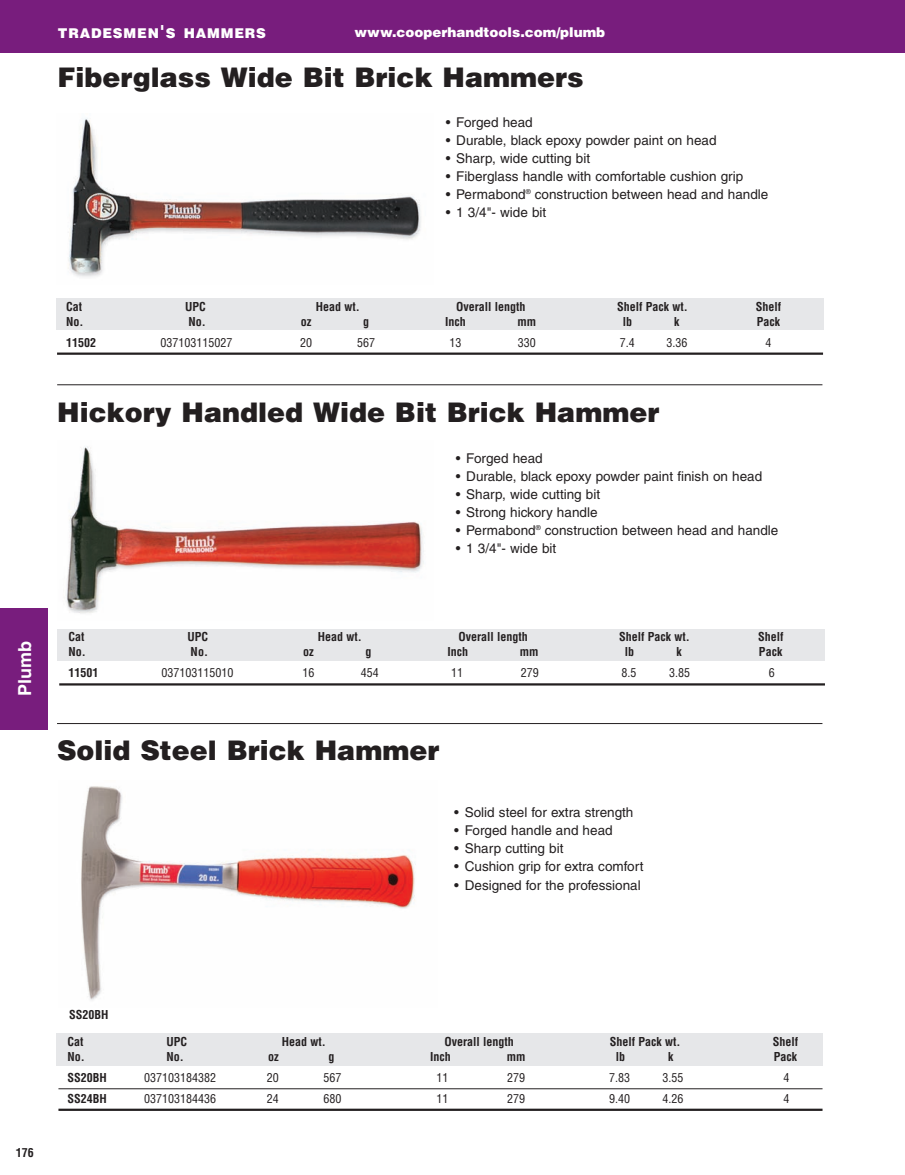
<style>
.page{position:relative;width:905px;height:1175px;background:#fff}
.page>*{position:absolute;margin:0;border:0;box-sizing:border-box;transform-origin:0 0}
.t1{font:900 27px "Helvetica";color:#231f20}
.t2{font:700 18px "Helvetica";color:#fff}
.t3{font:13.5px "Helvetica";color:#231f20}
.t4{font:900 13.5px "Helvetica";color:#fff}
.t5{font:900 13.5px "Helvetica";letter-spacing:.06em;color:#fff}
.t6{font:700 condensed 12px "Helvetica";color:#231f20}
.t7{font:condensed 12px "Helvetica";color:#231f20}
.s1{font-size:18px}
</style>
<div class="page">
<hr style="left:904px;top:0;width:1px;height:53px;background:#781d7d">
<div style="left:0;top:0;width:904px;height:53px;background:#781d7d"></div>
<div style="left:0;top:608px;width:47px;height:121px;background:#781d7d"></div>
<img style="left:68px;top:118px;width:353px;height:159px">
<div style="left:56px;top:298px;width:767px;height:32px;background:#e6e7e9"></div>
<hr style="left:57px;top:352px;width:766px;height:3px;background:#231f20">
<hr style="left:57px;top:384px;width:765px;height:1px;background:#231f20">
<img style="left:66px;top:446px;width:358px;height:168px">
<div style="left:57px;top:629px;width:767px;height:32px;background:#e6e7e9"></div>
<hr style="left:59px;top:683px;width:766px;height:2px;background:#231f20">
<hr style="left:57px;top:723px;width:765px;height:1px;background:#231f20">
<img style="left:81px;top:786px;width:334px;height:214px">
<div style="left:56px;top:1033px;width:767px;height:32px;background:#e6e7e9"></div>
<hr style="left:58px;top:1088px;width:764px;height:1px;background:#231f20">
<hr style="left:58px;top:1108px;width:764px;height:2px;background:#231f20">
<p class="t5" style="left:58px;top:25px;width:210px">TRADESMEN<span class="s1">'</span>S HAMMERS</p>
<p class="t4" style="left:354px;top:25px;width:252px">www.cooperhandtools.com/plumb</p>
<h1 class="t1" style="left:57px;top:62px;width:528px">Fiberglass Wide Bit Brick Hammers</h1>
<p class="t3" style="left:446px;top:117px;width:89px">• Forged head</p>
<p class="t3" style="left:446px;top:135px;width:272px">• Durable, black epoxy powder paint on head</p>
<p class="t3" style="left:446px;top:153px;width:146px">• Sharp, wide cutting bit</p>
<p class="t3" style="left:446px;top:171px;width:299px">• Fiberglass handle with comfortable cushion grip</p>
<p class="t3" style="left:446px;top:189px;width:324px">• Permabond<sup>®</sup> construction between head and handle</p>
<p class="t3" style="left:445px;top:207px;width:102px">• 1 3/4"- wide bit</p>
<p class="t6" style="left:66px;top:299px;width:18px">Cat</p>
<p class="t6" style="left:185px;top:299px;width:22px">UPC</p>
<p class="t6" style="left:316px;top:299px;width:45px">Head wt.</p>
<p class="t6" style="left:456px;top:299px;width:71px">Overall length</p>
<p class="t6" style="left:617px;top:299px;width:72px">Shelf Pack wt.</p>
<p class="t6" style="left:755px;top:299px;width:27px">Shelf</p>
<p class="t6" style="left:66px;top:314px;width:19px">No.</p>
<p class="t6" style="left:188px;top:314px;width:19px">No.</p>
<p class="t6" style="left:301px;top:314px;width:12px">oz</p>
<p class="t6" style="left:363px;top:314px;width:7px">g</p>
<p class="t6" style="left:445px;top:314px;width:22px">Inch</p>
<p class="t6" style="left:517px;top:314px;width:20px">mm</p>
<p class="t6" style="left:622px;top:314px;width:11px">lb</p>
<p class="t6" style="left:674px;top:314px;width:7px">k</p>
<p class="t6" style="left:756px;top:314px;width:25px">Pack</p>
<p class="t6" style="left:66px;top:335px;width:32px">11502</p>
<p class="t7" style="left:161px;top:335px;width:74px">037103115027</p>
<p class="t7" style="left:300px;top:335px;width:13px">20</p>
<p class="t7" style="left:357px;top:335px;width:19px">567</p>
<p class="t7" style="left:449px;top:335px;width:13px">13</p>
<p class="t7" style="left:518px;top:335px;width:19px">330</p>
<p class="t7" style="left:620px;top:335px;width:16px">7.4</p>
<p class="t7" style="left:666px;top:335px;width:22px">3.36</p>
<p class="t7" style="left:765px;top:335px;width:7px">4</p>
<h1 class="t1" style="left:57px;top:396px;width:603px">Hickory Handled Wide Bit Brick Hammer</h1>
<p class="t3" style="left:456px;top:453px;width:89px">• Forged head</p>
<p class="t3" style="left:456px;top:471px;width:308px">• Durable, black epoxy powder paint finish on head</p>
<p class="t3" style="left:456px;top:489px;width:146px">• Sharp, wide cutting bit</p>
<p class="t3" style="left:456px;top:507px;width:143px">• Strong hickory handle</p>
<p class="t3" style="left:456px;top:525px;width:324px">• Permabond<sup>®</sup> construction between head and handle</p>
<p class="t3" style="left:456px;top:543px;width:102px">• 1 3/4"- wide bit</p>
<h2 class="t2" style="left:18px;top:696px;width:56px;rotate:-90deg">Plumb</h2>
<p class="t6" style="left:68px;top:630px;width:18px">Cat</p>
<p class="t6" style="left:187px;top:630px;width:22px">UPC</p>
<p class="t6" style="left:318px;top:630px;width:45px">Head wt.</p>
<p class="t6" style="left:458px;top:630px;width:71px">Overall length</p>
<p class="t6" style="left:619px;top:630px;width:72px">Shelf Pack wt.</p>
<p class="t6" style="left:758px;top:630px;width:27px">Shelf</p>
<p class="t6" style="left:68px;top:645px;width:19px">No.</p>
<p class="t6" style="left:191px;top:645px;width:19px">No.</p>
<p class="t6" style="left:303px;top:645px;width:12px">oz</p>
<p class="t6" style="left:365px;top:645px;width:7px">g</p>
<p class="t6" style="left:447px;top:645px;width:22px">Inch</p>
<p class="t6" style="left:519px;top:645px;width:20px">mm</p>
<p class="t6" style="left:625px;top:645px;width:11px">lb</p>
<p class="t6" style="left:676px;top:645px;width:7px">k</p>
<p class="t6" style="left:759px;top:645px;width:25px">Pack</p>
<p class="t6" style="left:68px;top:666px;width:31px">11501</p>
<p class="t7" style="left:162px;top:666px;width:74px">037103115010</p>
<p class="t7" style="left:302px;top:666px;width:13px">16</p>
<p class="t7" style="left:361px;top:666px;width:19px">454</p>
<p class="t7" style="left:451px;top:666px;width:13px">11</p>
<p class="t7" style="left:520px;top:666px;width:19px">279</p>
<p class="t7" style="left:621px;top:666px;width:16px">8.5</p>
<p class="t7" style="left:669px;top:666px;width:22px">3.85</p>
<p class="t7" style="left:769px;top:666px;width:7px">6</p>
<h1 class="t1" style="left:57px;top:735px;width:384px">Solid Steel Brick Hammer</h1>
<p class="t3" style="left:454px;top:807px;width:181px">• Solid steel for extra strength</p>
<p class="t3" style="left:454px;top:825px;width:160px">• Forged handle and head</p>
<p class="t3" style="left:454px;top:843px;width:111px">• Sharp cutting bit</p>
<p class="t3" style="left:454px;top:861px;width:191px">• Cushion grip for extra comfort</p>
<p class="t3" style="left:454px;top:879px;width:188px">• Designed for the professional</p>
<p class="t6" style="left:16px;top:1146px;width:19px">176</p>
<p class="t6" style="left:69px;top:1008px;width:41px">SS20BH</p>
<p class="t6" style="left:68px;top:1034px;width:18px">Cat</p>
<p class="t6" style="left:166px;top:1034px;width:22px">UPC</p>
<p class="t6" style="left:282px;top:1034px;width:45px">Head wt.</p>
<p class="t6" style="left:444px;top:1034px;width:71px">Overall length</p>
<p class="t6" style="left:610px;top:1034px;width:72px">Shelf Pack wt.</p>
<p class="t6" style="left:772px;top:1034px;width:27px">Shelf</p>
<p class="t6" style="left:68px;top:1049px;width:19px">No.</p>
<p class="t6" style="left:166px;top:1049px;width:19px">No.</p>
<p class="t6" style="left:268px;top:1049px;width:12px">oz</p>
<p class="t6" style="left:328px;top:1049px;width:7px">g</p>
<p class="t6" style="left:430px;top:1049px;width:22px">Inch</p>
<p class="t6" style="left:507px;top:1049px;width:20px">mm</p>
<p class="t6" style="left:616px;top:1049px;width:11px">lb</p>
<p class="t6" style="left:668px;top:1049px;width:7px">k</p>
<p class="t6" style="left:773px;top:1049px;width:25px">Pack</p>
<p class="t6" style="left:68px;top:1070px;width:41px">SS20BH</p>
<p class="t7" style="left:144px;top:1070px;width:74px">037103184382</p>
<p class="t7" style="left:267px;top:1070px;width:13px">20</p>
<p class="t7" style="left:323px;top:1070px;width:19px">567</p>
<p class="t7" style="left:436px;top:1070px;width:13px">11</p>
<p class="t7" style="left:507px;top:1070px;width:19px">279</p>
<p class="t7" style="left:609px;top:1070px;width:22px">7.83</p>
<p class="t7" style="left:662px;top:1070px;width:22px">3.55</p>
<p class="t7" style="left:783px;top:1070px;width:7px">4</p>
<p class="t6" style="left:68px;top:1091px;width:41px">SS24BH</p>
<p class="t7" style="left:144px;top:1091px;width:74px">037103184436</p>
<p class="t7" style="left:267px;top:1091px;width:13px">24</p>
<p class="t7" style="left:323px;top:1091px;width:19px">680</p>
<p class="t7" style="left:436px;top:1091px;width:13px">11</p>
<p class="t7" style="left:507px;top:1091px;width:19px">279</p>
<p class="t7" style="left:609px;top:1091px;width:22px">9.40</p>
<p class="t7" style="left:662px;top:1091px;width:22px">4.26</p>
<p class="t7" style="left:783px;top:1091px;width:7px">4</p>
</div>
